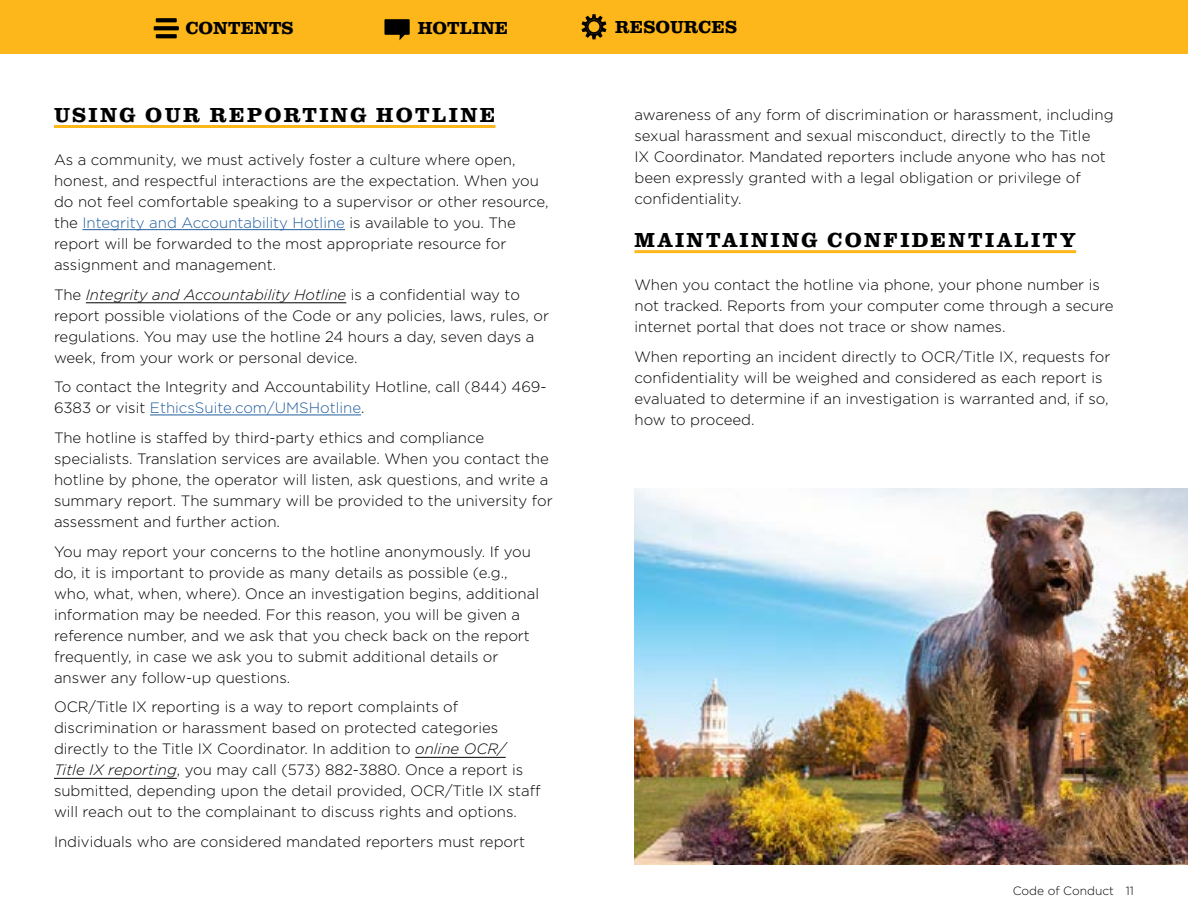
<style>
.page{position:relative;width:1188px;height:918px;background:#fff}
.page>*{position:absolute;margin:0;border:0;box-sizing:border-box;transform-origin:0 0}
.t1{font:700 21px "Clarendon URW";letter-spacing:.11em;color:#000}
.t2{font:700 18px "Clarendon URW";color:#000}
.t3{font:300 15px/21px "Gotham";color:#000}
.t4{font:300 12px "Gotham";color:#000}
.s1{color:#215e9e}
.s2{font-style:italic}
</style>
<div class="page">
<div style="left:0;top:0;width:1188px;height:54px;background:#fdb71a"></div>
<svg style="left:156px;top:18px;width:21px;height:4px"></svg>
<svg style="left:154px;top:26px;width:25px;height:4px"></svg>
<svg style="left:156px;top:34px;width:21px;height:4px"></svg>
<div style="left:384px;top:19px;width:26px;height:16px;background:#000"></div>
<svg style="left:399px;top:34px;width:6px;height:6px"></svg>
<svg style="left:582px;top:14px;width:24px;height:25px"></svg>
<hr style="left:54px;top:125px;width:441px;height:3px;background:#fdb71a">
<hr style="left:82px;top:229px;width:263px;height:1px;background:#215e9e">
<hr style="left:86px;top:303px;width:260px;height:1px;background:#000">
<hr style="left:150px;top:415px;width:211px;height:1px;background:#215e9e">
<hr style="left:415px;top:757px;width:91px;height:1px;background:#000">
<hr style="left:54px;top:778px;width:123px;height:1px;background:#000">
<hr style="left:634px;top:250px;width:442px;height:3px;background:#fdb71a">
<img style="left:634px;top:489px;width:554px;height:376px">
<p class="t2" style="left:185px;top:15px;width:110px">CONTENTS</p>
<p class="t2" style="left:418px;top:15px;width:92px">HOTLINE</p>
<p class="t2" style="left:615px;top:14px;width:123px">RESOURCES</p>
<h1 class="t1" style="left:54px;top:100px;width:443px">USING OUR REPORTING HOTLINE</h1>
<p class="t3" style="left:54px;top:149px;width:496px">As a community, we must actively foster a culture where open, honest, and respectful interactions are the expectation. When you do not feel comfortable speaking to a supervisor or other resource, the <span class="s1">Integrity and Accountability Hotline</span> is available to you. The report will be forwarded to the most appropriate resource for assignment and management.</p>
<p class="t3" style="left:54px;top:284px;width:497px">The <span class="s2">Integrity and Accountability Hotline</span> is a confidential way to report possible violations of the Code or any policies, laws, rules, or regulations. You may use the hotline 24 hours a day, seven days a week, from your work or personal device.</p>
<p class="t3" style="left:54px;top:376px;width:494px">To contact the Integrity and Accountability Hotline, call (844) 469-<br>6383 or visit <span class="s1">EthicsSuite.com/UMSHotline</span>.</p>
<p class="t3" style="left:54px;top:427px;width:500px">The hotline is staffed by third-party ethics and compliance specialists. Translation services are available. When you contact the hotline by phone, the operator will listen, ask questions, and write a summary report. The summary will be provided to the university for assessment and further action.</p>
<p class="t3" style="left:54px;top:540px;width:487px">You may report your concerns to the hotline anonymously. If you do, it is important to provide as many details as possible (e.g., who, what, when, where). Once an investigation begins, additional information may be needed. For this reason, you will be given a reference number, and we ask that you check back on the report frequently, in case we ask you to submit additional details or answer any follow-up questions.</p>
<p class="t3" style="left:54px;top:696px;width:488px">OCR/Title IX reporting is a way to report complaints of discrimination or harassment based on protected categories directly to the Title IX Coordinator. In addition to <span class="s2">online OCR/<br>Title IX reporting</span>, you may call (573) 882-3880. Once a report is submitted, depending upon the detail provided, OCR/Title IX staff will reach out to the complainant to discuss rights and options.</p>
<p class="t3" style="left:54px;top:831px;width:473px">Individuals who are considered mandated reporters must report</p>
<p class="t3" style="left:634px;top:104px;width:481px">awareness of any form of discrimination or harassment, including sexual harassment and sexual misconduct, directly to the Title<br>IX Coordinator. Mandated reporters include anyone who has not been expressly granted with a legal obligation or privilege of confidentiality.</p>
<h1 class="t1" style="left:634px;top:225px;width:443px">MAINTAINING CONFIDENTIALITY</h1>
<p class="t3" style="left:634px;top:274px;width:481px">When you contact the hotline via phone, your phone number is not tracked. Reports from your computer come through a secure internet portal that does not trace or show names.</p>
<p class="t3" style="left:634px;top:346px;width:477px">When reporting an incident directly to OCR/Title IX, requests for confidentiality will be weighed and considered as each report is evaluated to determine if an investigation is warranted and, if so, how to proceed.</p>
<p class="t4" style="left:1013px;top:883px;width:123px">Code of Conduct 11</p>
</div>
